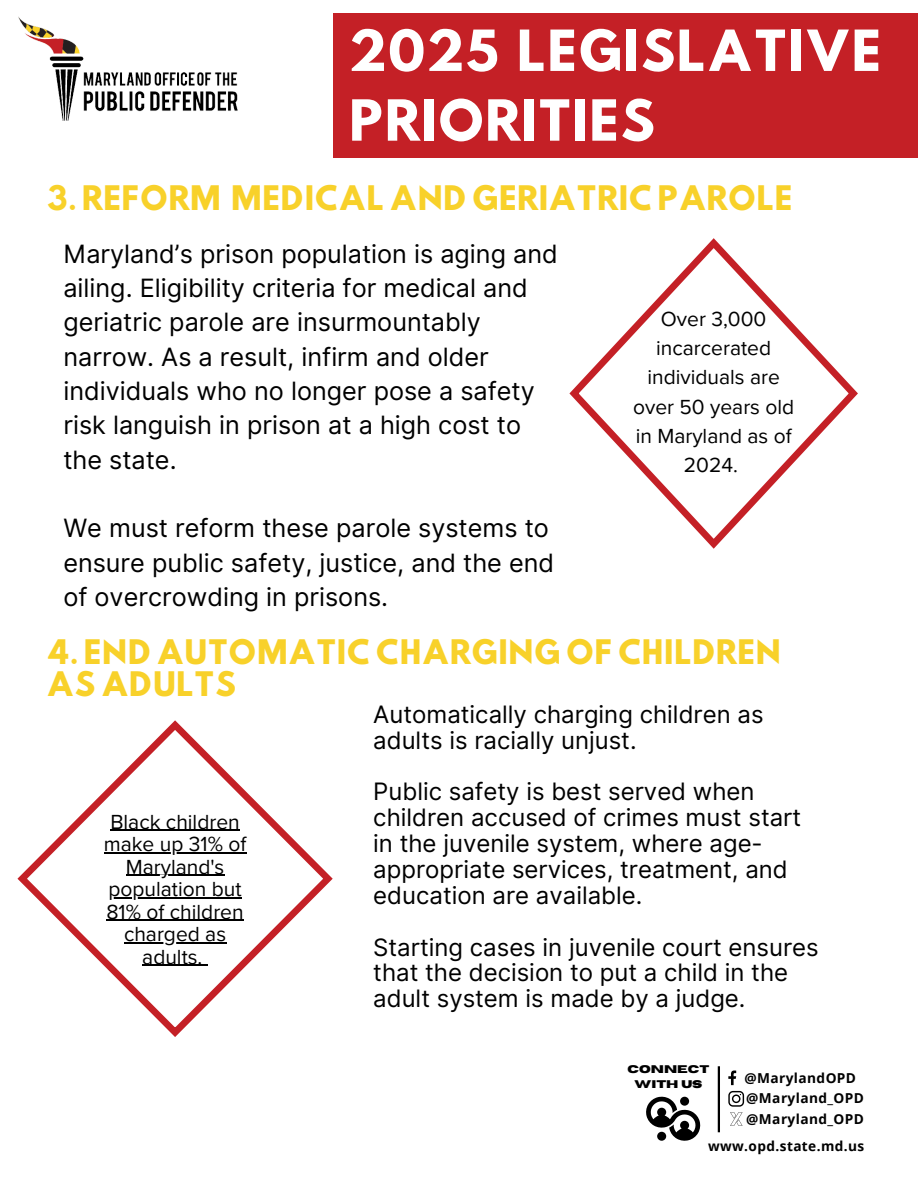
<style>
.page{position:relative;width:918px;height:1188px;background:#fff}
.page>*{position:absolute;margin:0;border:0;box-sizing:border-box;transform-origin:0 0}
.t1{font:50.25px/69.8px "Hussar Bd";color:#fff}
.t2{font:30px/32.7px "Hussar Bd";color:#f8d12a}
.t3{font:25.2px/34.3px "Inter";color:#000}
.t4{font:24px/25.8px "Inter";color:#000}
.t5{font:21px/29.2px "Proxima Nova";color:#000;text-align:center}
.t6{font:700 13.65px "Open Sans";letter-spacing:.03em;color:#000}
.t7{font:700 11.1px/14.7px "Horizon";color:#000;text-align:center}
</style>
<div class="page">
<svg style="left:728px;top:1071px;width:8px;height:14px"></svg>
<svg style="left:728px;top:1091px;width:16px;height:35px"></svg>
<svg style="left:646px;top:1096px;width:55px;height:45px"></svg>
<hr style="left:718px;top:1066px;width:2px;height:66px;background:#000">
<svg style="left:569px;top:238px;width:288px;height:311px"></svg>
<img style="left:19px;top:17px;width:219px;height:104px">
<div style="left:334px;top:13px;width:584px;height:145px;background:#c42026"></div>
<svg style="left:17px;top:720px;width:315px;height:317px"></svg>
<hr style="left:110px;top:830px;width:130px;height:1px;background:#000">
<hr style="left:104px;top:852px;width:142px;height:2px;background:#000">
<hr style="left:126px;top:875px;width:98px;height:1px;background:#000">
<hr style="left:109px;top:897px;width:133px;height:2px;background:#000">
<hr style="left:106px;top:920px;width:138px;height:1px;background:#000">
<hr style="left:124px;top:942px;width:102px;height:2px;background:#000">
<hr style="left:142px;top:965px;width:60px;height:1px;background:#000">
<h3 class="t1" style="left:349px;top:22px;width:534px">2025 LEGISLATIVE<br>PRIORITIES</h3>
<h3 class="t2" style="left:47px;top:185px;width:748px">3. REFORM MEDICAL AND GERIATRIC PAROLE</h3>
<h2 class="t3" style="left:63px;top:236px;width:496px">Maryland’s prison population is aging and ailing. Eligibility criteria for medical and geriatric parole are insurmountably narrow. As a result, infirm and older individuals who no longer pose a safety risk languish in prison at a high cost to the state.</h2>
<h3 class="t3" style="left:63px;top:511px;width:492px">We must reform these parole systems to ensure public safety, justice, and the end of overcrowding in prisons.</h3>
<h3 class="t5" style="left:633px;top:305px;width:163px">Over 3,000 incarcerated individuals are over 50 years old in Maryland as of<br>2024.</h3>
<h5 class="t2" style="left:46px;top:639px;width:736px">4. END AUTOMATIC CHARGING OF CHILDREN<br>AS ADULTS</h5>
<p class="t5" style="left:110px;top:808px;width:131px">Black children</p>
<h5 class="t5" style="left:104px;top:830px;width:144px">make up 31% of</h5>
<p class="t5" style="left:126px;top:853px;width:100px">Maryland's</p>
<p class="t5" style="left:106px;top:879px;width:139px;line-height:22.5px;text-align:left">population but<br>81% of children</p>
<h5 class="t5" style="left:124px;top:924px;width:104px;line-height:22.5px">charged as adults.</h5>
<h4 class="t4" style="left:373px;top:701px;width:392px">Automatically charging children as adults is racially unjust.</h4>
<p class="t4" style="left:373px;top:779px;width:429px">Public safety is best served when children accused of crimes must start in the juvenile system, where age&shy;appropriate services, treatment, and education are available.</p>
<p class="t4" style="left:373px;top:934px;width:447px">Starting cases in juvenile court ensures that the decision to put a child in the adult system is made by a judge.</p>
<h4 class="t7" style="left:628px;top:1062px;width:83px">CONNECT<br>WITH US</h4>
<h2 class="t6" style="left:744px;top:1068px;width:113px">@MarylandOPD</h2>
<h1 class="t6" style="left:746px;top:1089px;width:119px">@Maryland_OPD</h1>
<p class="t6" style="left:746px;top:1109px;width:119px">@Maryland_OPD</p>
<h3 class="t6" style="left:708px;top:1136px;width:158px">www.opd.state.md.us</h3>
</div>
